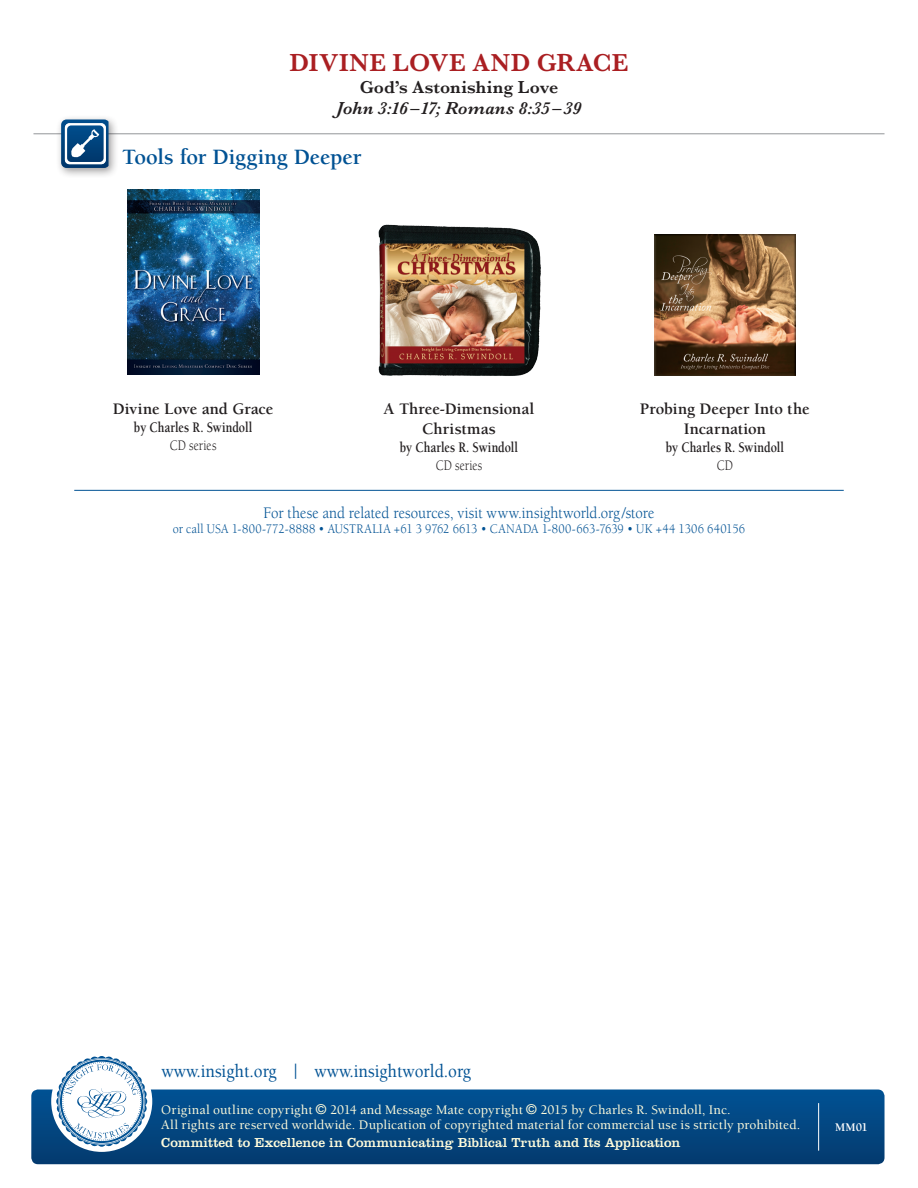
<style>
.page{position:relative;width:918px;height:1188px;background:#fff}
.page>*{position:absolute;margin:0;border:0;box-sizing:border-box;transform-origin:0 0}
.t1{font:600 25.5px "Baskerville";letter-spacing:.025em;color:#aa1f22}
.t2{font:700 22.5px "Berkeley";letter-spacing:-.005em;color:#005294}
.t3{font:500 18.9px "Berkeley";color:#005294;scale:.9 1}
.t4{font:italic 600 18px "Baskerville";color:#231f20}
.t5{font:600 18px "Baskerville";letter-spacing:.005em;color:#231f20}
.t6{font:700 16.5px/19.5px "Berkeley";color:#231f20;text-align:center}
.t7{font:16.5px "Berkeley";letter-spacing:.005em;color:#005294;scale:.9 1}
.t8{font:700 15px "Berkeley";color:#231f20;scale:.8 1}
.t9{font:15px "Berkeley";letter-spacing:.02em;color:#231f20;scale:.8 1}
.t10{font:500 13.5px/15px "Berkeley";letter-spacing:.01em;color:#fffcdc}
.t11{font:13.5px "Berkeley";letter-spacing:.015em;color:#005294;scale:.9 1}
.t12{font:13.5px "Clarendon";letter-spacing:.005em;color:#fffcdc}
.t13{font:700 12px "Berkeley";color:#fff}
</style>
<div class="page">
<hr style="left:33px;top:133px;width:852px;height:1px;background:#939598">
<div style="left:56px;top:114px;width:63px;height:65px;background:#231f20;opacity:.45"></div>
<svg style="left:61px;top:119px;width:48px;height:49px"></svg>
<hr style="left:74px;top:490px;width:770px;height:1px;background:#005294">
<img style="left:378px;top:224px;width:163px;height:152px">
<img style="left:655px;top:235px;width:140px;height:140px">
<img style="left:127px;top:190px;width:132px;height:184px">
<div style="left:31px;top:1090px;width:854px;height:74px;background:linear-gradient(to bottom,#015294,#043b6f);border-radius:7px"></div>
<div style="left:51px;top:1051px;width:101px;height:101px;background:#fff;border-radius:50%"></div>
<svg style="left:56px;top:1056px;width:91px;height:91px"></svg>
<hr style="left:818px;top:1103px;width:1px;height:48px;background:#fff">
<svg style="left:316px;top:1104px;width:10px;height:11px"></svg>
<svg style="left:526px;top:1104px;width:11px;height:11px"></svg>
<h1 class="t1" style="left:290px;top:45px;width:340px">DIVINE LOVE AND GRACE</h1>
<h3 class="t5" style="left:360px;top:74px;width:200px">God’s Astonishing Love</h3>
<h3 class="t4" style="left:336px;top:96px;width:247px">John 3:16 –17; Romans 8:35 –39</h3>
<h2 class="t2" style="left:122px;top:145px;width:241px">Tools for Digging Deeper</h2>
<p class="t6" style="left:113px;top:400px;width:162px">Divine Love and Grace</p>
<p class="t8" style="left:134px;top:420px;width:150px">by Charles R. Swindoll</p>
<p class="t9" style="left:170px;top:438px;width:60px">CD series</p>
<p class="t6" style="left:384px;top:400px;width:152px">A Three-Dimensional<br>Christmas</p>
<p class="t8" style="left:400px;top:439px;width:150px">by Charles R. Swindoll</p>
<p class="t9" style="left:436px;top:457px;width:60px">CD series</p>
<p class="t6" style="left:640px;top:400px;width:171px">Probing Deeper Into the<br>Incarnation</p>
<p class="t8" style="left:666px;top:439px;width:150px">by Charles R. Swindoll</p>
<p class="t9" style="left:717px;top:457px;width:22px">CD</p>
<p class="t7" style="left:264px;top:504px;width:436px">For these and related resources, visit www.insightworld.org/store</p>
<p class="t11" style="left:173px;top:521px;width:637px">or call USA 1-800-772-8888 • AUSTRALIA +61 3 9762 6613 • CANADA 1-800-663-7639 • UK +44 1306 640156</p>
<h3 class="t3" style="left:162px;top:1061px;width:345px">www.insight.org | www.insightworld.org</h3>
<p class="t10" style="left:161px;top:1103px;width:641px;text-indent:379px">2015 by Charles R. Swindoll, Inc.<br>All rights are reserved worldwide. Duplication of copyrighted material for commercial use is strictly prohibited.</p>
<p class="t12" style="left:161px;top:1135px;width:521px">Committed to Excellence in Communicating Biblical Truth and Its Application</p>
<p class="t10" style="left:161px;top:1103px;width:153px">Original outline copyright</p>
<p class="t10" style="left:330px;top:1103px;width:194px">2014 and Message Mate copyright</p>
<p class="t13" style="left:835px;top:1121px;width:34px">MM01</p>
</div>
